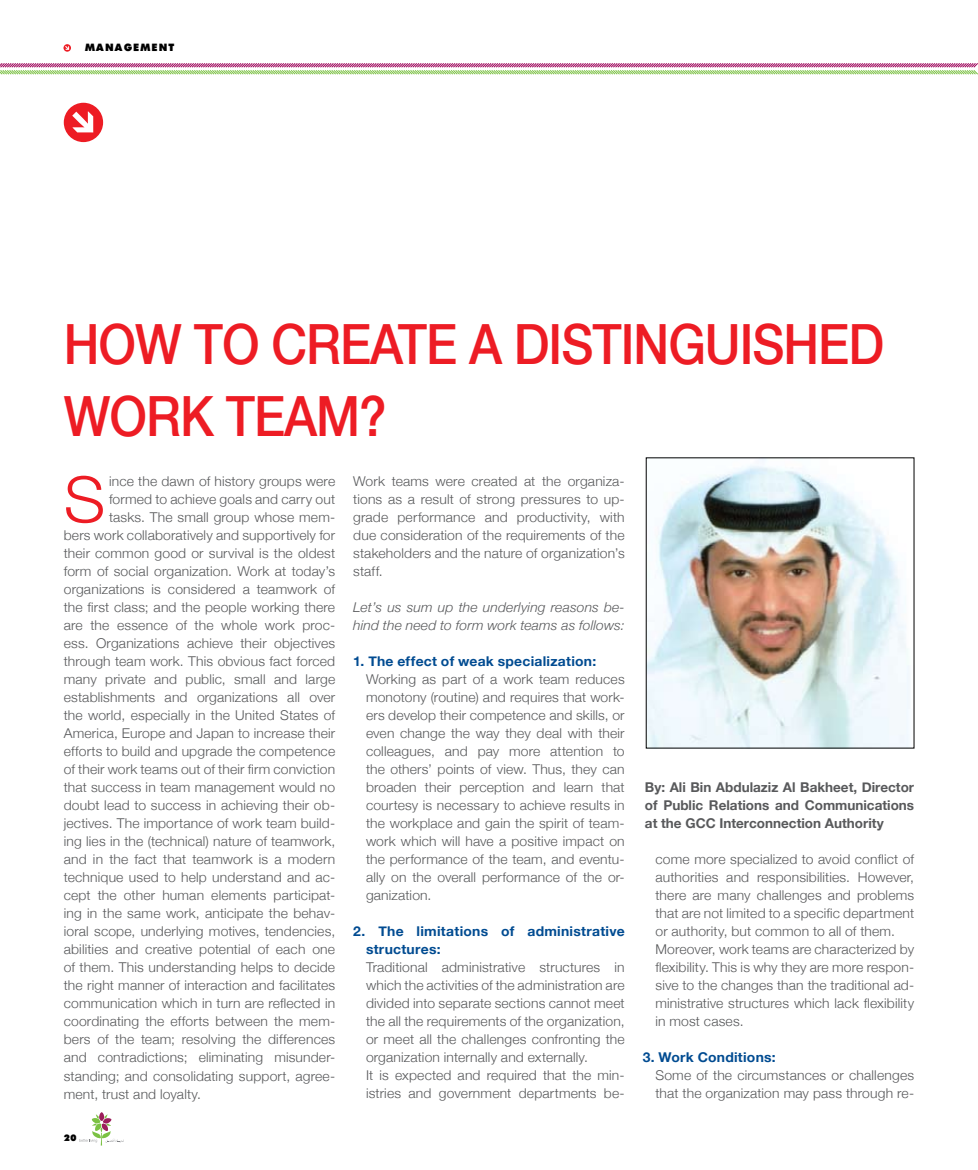
<style>
.page{position:relative;width:978px;height:1170px;background:#fff}
.page>*{position:absolute;margin:0;border:0;box-sizing:border-box;transform-origin:0 0}
.t1{font:300 63.9px "Helvetica Neue";color:#ed1c24}
.t2{font:500 55.5px/72px "Helvetica Neue";letter-spacing:-.02em;color:#ed1c24;scale:.89 1}
.t3{font:300 13.5px/18px "Helvetica Neue";letter-spacing:.01em;color:#58595b;text-align:justify}
.t4{font:700 13.5px/18px "Helvetica Neue";color:#58595b;text-align:justify}
.t5{font:700 13.5px/18px "Helvetica Neue";letter-spacing:.015em;color:#004b91}
.t6{font:italic 300 13.5px/18px "Helvetica Neue";letter-spacing:.01em;color:#58595b}
.t7{font:800 13.5px "Futuri";letter-spacing:.06em;color:#000}
.t8{font:800 12px "Futuri";color:#000}
</style>
<div class="page">
<svg style="left:0;top:63px;width:978px;height:12px"></svg>
<svg style="left:79px;top:1112px;width:45px;height:33px"></svg>
<svg style="left:63px;top:44px;width:8px;height:8px"></svg>
<svg style="left:64px;top:103px;width:39px;height:39px"></svg>
<img style="left:648px;top:459px;width:262px;height:287px">
<p class="t7" style="left:85px;top:41px;width:90px">MANAGEMENT</p>
<h2 class="t2" style="left:64px;top:308px;width:923px">HOW TO CREATE A DISTINGUISHED<br>WORK TEAM?</h2>
<h1 class="t1" style="left:64px;top:460px;width:43px">S</h1>
<p class="t3" style="left:109px;top:472px;width:228px">ince the dawn of history groups were</p>
<p class="t3" style="left:109px;top:490px;width:228px">formed to achieve goals and carry out</p>
<p class="t3" style="left:109px;top:508px;width:228px">tasks. The small group whose mem-</p>
<p class="t3" style="left:64px;top:526px;width:273px">bers work collaboratively and supportively for</p>
<p class="t3" style="left:64px;top:544px;width:273px">their common good or survival is the oldest</p>
<p class="t3" style="left:64px;top:562px;width:273px">form of social organization. Work at today’s</p>
<p class="t3" style="left:64px;top:580px;width:273px">organizations is considered a teamwork of</p>
<p class="t3" style="left:64px;top:598px;width:273px">the first class; and the people working there</p>
<p class="t3" style="left:64px;top:616px;width:273px">are the essence of the whole work proc-</p>
<p class="t3" style="left:64px;top:634px;width:273px">ess. Organizations achieve their objectives</p>
<p class="t3" style="left:64px;top:652px;width:273px">through team work. This obvious fact forced</p>
<p class="t3" style="left:64px;top:670px;width:273px">many private and public, small and large</p>
<p class="t3" style="left:64px;top:688px;width:273px">establishments and organizations all over</p>
<p class="t3" style="left:64px;top:706px;width:273px">the world, especially in the United States of</p>
<p class="t3" style="left:64px;top:724px;width:273px">America, Europe and Japan to increase their</p>
<p class="t3" style="left:64px;top:742px;width:273px">efforts to build and upgrade the competence</p>
<p class="t3" style="left:64px;top:760px;width:273px">of their work teams out of their firm conviction</p>
<p class="t3" style="left:64px;top:778px;width:273px">that success in team management would no</p>
<p class="t3" style="left:64px;top:796px;width:273px">doubt lead to success in achieving their ob-</p>
<p class="t3" style="left:64px;top:814px;width:273px">jectives. The importance of work team build-</p>
<p class="t3" style="left:64px;top:832px;width:273px">ing lies in the (technical) nature of teamwork,</p>
<p class="t3" style="left:64px;top:850px;width:273px">and in the fact that teamwork is a modern</p>
<p class="t3" style="left:64px;top:868px;width:273px">technique used to help understand and ac-</p>
<p class="t3" style="left:64px;top:886px;width:273px">cept the other human elements participat-</p>
<p class="t3" style="left:64px;top:904px;width:273px">ing in the same work, anticipate the behav-</p>
<p class="t3" style="left:64px;top:922px;width:273px">ioral scope, underlying motives, tendencies,</p>
<p class="t3" style="left:64px;top:940px;width:273px">abilities and creative potential of each one</p>
<p class="t3" style="left:64px;top:958px;width:273px">of them. This understanding helps to decide</p>
<p class="t3" style="left:64px;top:976px;width:273px">the right manner of interaction and facilitates</p>
<p class="t3" style="left:64px;top:994px;width:273px">communication which in turn are reflected in</p>
<p class="t3" style="left:64px;top:1012px;width:273px">coordinating the efforts between the mem-</p>
<p class="t3" style="left:64px;top:1030px;width:273px">bers of the team; resolving the differences</p>
<p class="t3" style="left:64px;top:1048px;width:273px">and contradictions; eliminating misunder-</p>
<p class="t3" style="left:64px;top:1066px;width:273px">standing; and consolidating support, agree-</p>
<p class="t3" style="left:64px;top:1084px;width:139px">ment, trust and loyalty.</p>
<p class="t8" style="left:63px;top:1131px;width:15px">20</p>
<p class="t3" style="left:353px;top:472px;width:273px">Work teams were created at the organiza&shy;tions as a result of strong pressures to up&shy;grade performance and productivity, with due consideration of the requirements of the stakeholders and the nature of organization’s staff.</p>
<p class="t6" style="left:353px;top:598px;width:273px">Let’s us sum up the underlying reasons be&shy;hind the need to form work teams as follows:</p>
<p class="t5" style="left:353px;top:652px;width:244px">1. The effect of weak specialization:</p>
<p class="t3" style="left:366px;top:670px;width:260px">Working as part of a work team reduces monotony (routine) and requires that work&shy;ers develop their competence and skills, or even change the way they deal with their colleagues, and pay more attention to the others’ points of view. Thus, they can broaden their perception and learn that courtesy is necessary to achieve results in the workplace and gain the spirit of team&shy;work which will have a positive impact on the performance of the team, and eventu&shy;ally on the overall performance of the or&shy;ganization.</p>
<p class="t5" style="left:366px;top:922px;width:260px;text-indent:-13px">2. The limitations of administrative structures:</p>
<p class="t3" style="left:366px;top:958px;width:260px">Traditional administrative structures in</p>
<p class="t3" style="left:366px;top:976px;width:260px">which the activities of the administration are</p>
<p class="t3" style="left:366px;top:994px;width:260px">divided into separate sections cannot meet</p>
<p class="t3" style="left:366px;top:1012px;width:260px">the all the requirements of the organization,</p>
<p class="t3" style="left:366px;top:1030px;width:260px">or meet all the challenges confronting the</p>
<p class="t3" style="left:366px;top:1048px;width:224px">organization internally and externally.</p>
<p class="t3" style="left:353px;top:1066px;width:273px">It is expected and required that the min-</p>
<p class="t3" style="left:366px;top:1084px;width:260px">istries and government departments be-</p>
<p class="t4" style="left:645px;top:778px;width:271px">By: Ali Bin Abdulaziz Al Bakheet, Director of Public Relations and Communications at the GCC Interconnection Authority</p>
<p class="t3" style="left:655px;top:850px;width:260px;text-align:left">come more specialized to avoid conflict of authorities and responsibilities. However, there are many challenges and problems that are not limited to a specific department or authority, but common to all of them.<br>Moreover, work teams are characterized by flexibility. This is why they are more respon&shy;sive to the changes than the traditional ad&shy;ministrative structures which lack flexibility in most cases.</p>
<p class="t5" style="left:643px;top:1048px;width:134px">3. Work Conditions:</p>
<p class="t3" style="left:655px;top:1066px;width:260px">Some of the circumstances or challenges that the organization may pass through re-</p>
</div>
